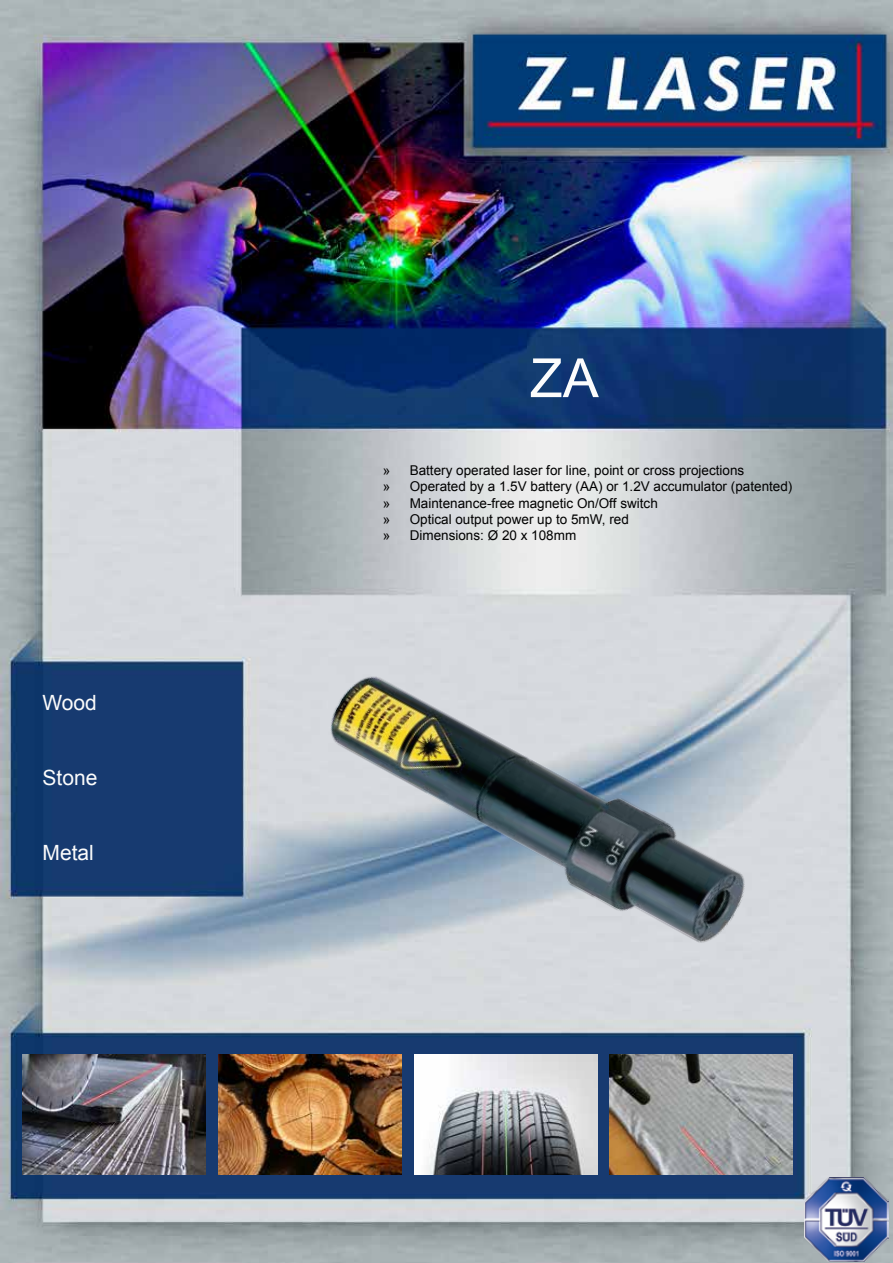
<style>
.page{position:relative;width:893px;height:1263px;background:#fff}
.page>*{position:absolute;margin:0;border:0;box-sizing:border-box;transform-origin:0 0}
.t1{font:54px "Arial";color:#fcfcfc}
.t2{font:21px "Arial";color:#fcfcfc}
.t3{font:13.5px/16.2px "Arial";color:#000}
</style>
<div class="page">
<img style="left:0;top:0;width:893px;height:1263px">
<img style="left:302px;top:648px;width:468px;height:318px">
<img style="left:219px;top:1054px;width:182px;height:121px">
<img style="left:23px;top:1054px;width:183px;height:121px">
<img style="left:414px;top:1054px;width:183px;height:121px">
<img style="left:610px;top:1054px;width:183px;height:121px">
<img style="left:805px;top:1177px;width:84px;height:85px">
<h2 class="t2" style="left:43px;top:689px;width:56px">Wood</h2>
<h2 class="t2" style="left:43px;top:764px;width:56px">Stone</h2>
<h2 class="t2" style="left:43px;top:839px;width:53px">Metal</h2>
<h1 class="t1" style="left:530px;top:343px;width:71px">ZA</h1>
<p class="t3" style="left:383px;top:462px;width:411px">» Battery operated laser for line, point or cross projections<br>» Operated by a 1.5V battery (AA) or 1.2V accumulator (patented) » Maintenance-free magnetic On/Off switch<br>» Optical output power up to 5mW, red<br>» Dimensions: Ø 20 x 108mm</p>
</div>
